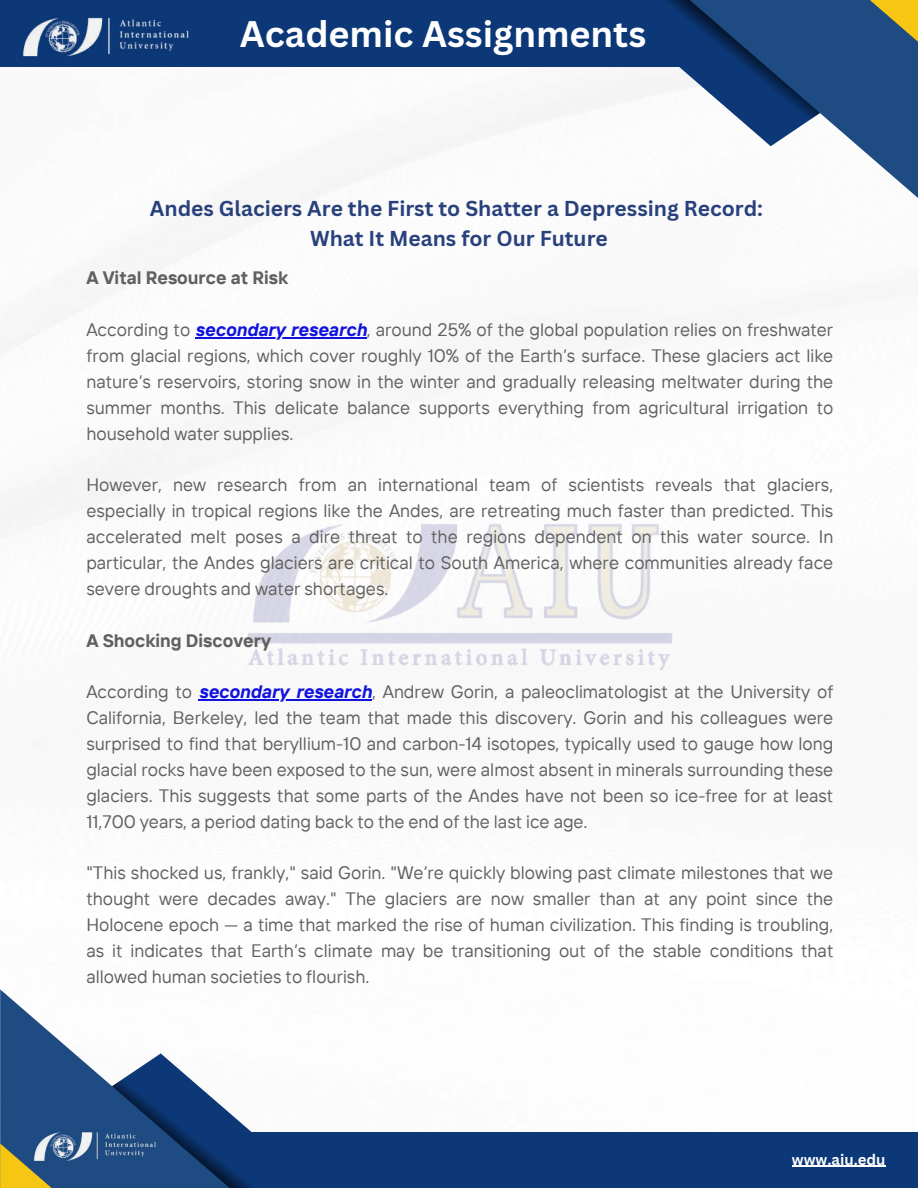
<style>
.page{position:relative;width:918px;height:1188px;background:#fff}
.page>*{position:absolute;margin:0;border:0;box-sizing:border-box;transform-origin:0 0}
.t1{font:700 36px "Canva Sans";color:#fff}
.t2{font:700 24px "Canva Sans";color:#fff}
.t3{font:700 21px/29.2px "Canva Sans";color:#28407b;text-align:center}
.t4{font:18px/25.8px "TT Interphases";color:#606060;text-align:justify}
.t5{font:700 18px "TT Interphases";color:#606060}
.t6{font:700 15px "Canva Sans";color:#fff}
.s1{font-weight:700;font-style:italic;color:#1112dd}
</style>
<div class="page">
<img style="left:0;top:66px;width:895px;height:635px">
<img style="left:240px;top:518px;width:439px;height:151px">
<div style="left:0;top:0;width:699px;height:66px;background:#0c3877"></div>
<svg style="left:648px;top:0;width:270px;height:211px"></svg>
<svg style="left:828px;top:0;width:90px;height:55px;background:#4a646b"></svg>
<svg style="left:560px;top:0;width:260px;height:146px"></svg>
<img style="left:20px;top:17px;width:172px;height:50px">
<div style="left:175px;top:1132px;width:743px;height:56px;background:#0c3877"></div>
<svg style="left:0;top:989px;width:112px;height:199px;fill:#1e4b82"></svg>
<svg style="left:0;top:1143px;width:104px;height:45px;background:#757c55"></svg>
<svg style="left:112px;top:1053px;width:140px;height:135px"></svg>
<img style="left:31px;top:1124px;width:127px;height:44px">
<hr style="left:195px;top:337px;width:172px;height:1px;background:#1112dd">
<hr style="left:199px;top:699px;width:173px;height:2px;background:#1112dd">
<hr style="left:792px;top:1166px;width:94px;height:1px;background:#fff">
<h2 class="t2" style="left:331px;top:8px;width:296px">AIU Student Publications</h2>
<h1 class="t1" style="left:240px;top:9px;width:408px">Academic Assignments</h1>
<p class="t3" style="left:150px;top:194px;width:615px">Andes Glaciers Are the First to Shatter a Depressing Record:<br>What It Means for Our Future</p>
<p class="t5" style="left:86px;top:266px;width:203px">A Vital Resource at Risk</p>
<p class="t4" style="left:86px;top:316px;width:748px">According to <span class="s1">secondary research</span>, around 25% of the global population relies on freshwater from glacial regions, which cover roughly 10% of the Earth’s surface. These glaciers act like nature’s reservoirs, storing snow in the winter and gradually releasing meltwater during the summer months. This delicate balance supports everything from agricultural irrigation to household water supplies.</p>
<p class="t4" style="left:86px;top:472px;width:749px">However, new research from an international team of scientists reveals that glaciers, especially in tropical regions like the Andes, are retreating much faster than predicted. This accelerated melt poses a dire threat to the regions dependent on this water source. In particular, the Andes glaciers are critical to South America, where communities already face severe droughts and water shortages.</p>
<p class="t5" style="left:86px;top:629px;width:186px">A Shocking Discovery</p>
<p class="t4" style="left:86px;top:679px;width:749px">According to <span class="s1">secondary research</span>, Andrew Gorin, a paleoclimatologist at the University of California, Berkeley, led the team that made this discovery. Gorin and his colleagues were surprised to find that beryllium-10 and carbon-14 isotopes, typically used to gauge how long glacial rocks have been exposed to the sun, were almost absent in minerals surrounding these glaciers. This suggests that some parts of the Andes have not been so ice-free for at least 11,700 years, a period dating back to the end of the last ice age.</p>
<p class="t4" style="left:86px;top:860px;width:749px">"This shocked us, frankly," said Gorin. "We’re quickly blowing past climate milestones that we thought were decades away." The glaciers are now smaller than at any point since the Holocene epoch — a time that marked the rise of human civilization. This finding is troubling, as it indicates that Earth’s climate may be transitioning out of the stable conditions that allowed human societies to flourish.</p>
<p class="t6" style="left:792px;top:1149px;width:95px">www.aiu.edu</p>
</div>
